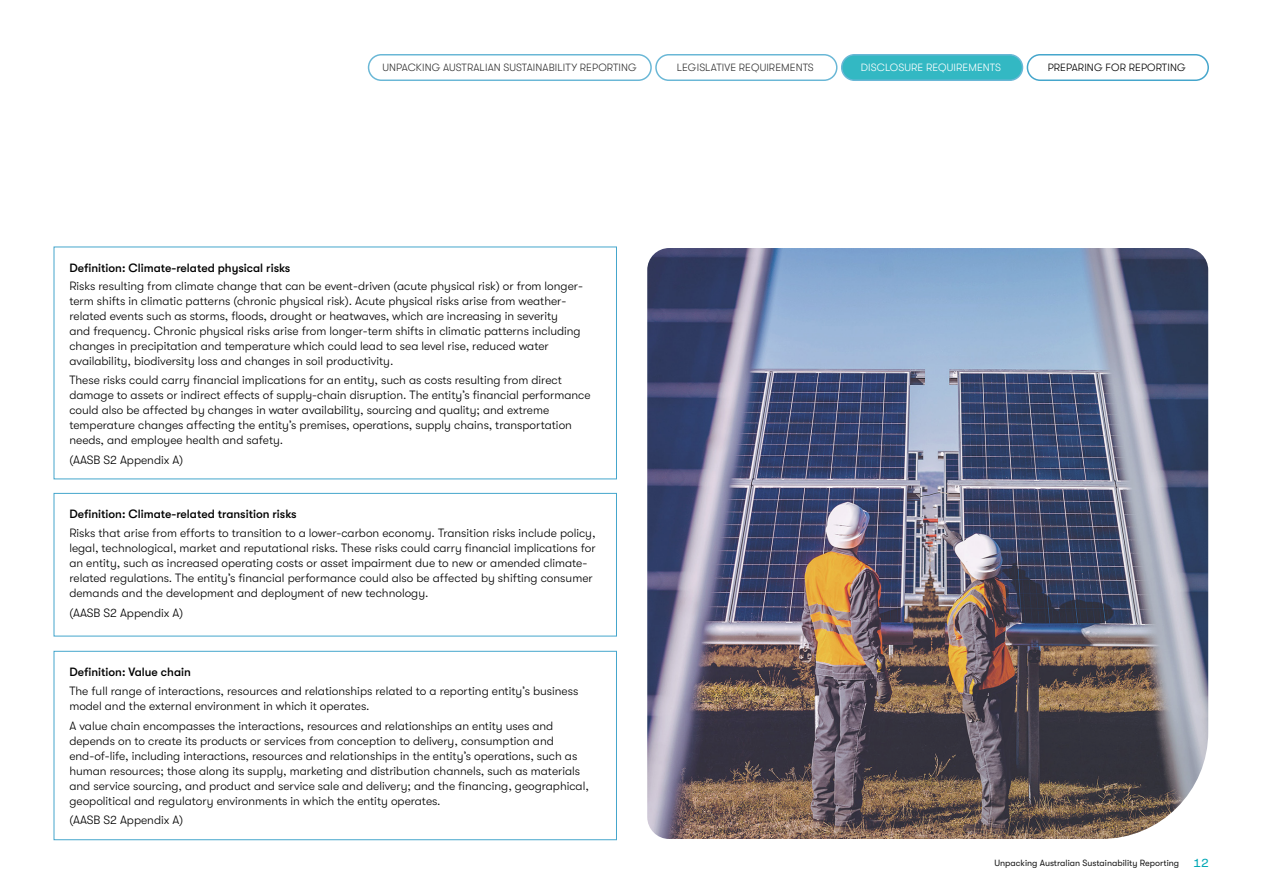
<style>
.page{position:relative;width:1263px;height:893px;background:#fff}
.page>*{position:absolute;margin:0;border:0;box-sizing:border-box;transform-origin:0 0}
.t1{font:300 12px/15px "GT Walsheim";color:#000}
.t2{font:500 12px "GT Walsheim";color:#000}
.t3{font:300 10.5px "GT Walsheim";letter-spacing:.01em;color:#000}
.t4{font:300 10.5px "GT Walsheim";letter-spacing:.01em;color:#fff}
.t5{font:9px "GT Walsheim";color:#1a1a1a}
.s1{font-size:12px;color:#00a7b5}
</style>
<div class="page">
<div style="left:54px;top:493px;width:563px;height:143px;border:1px solid #45a6cc"></div>
<div style="left:54px;top:651px;width:563px;height:189px;border:1px solid #45a6cc"></div>
<img style="left:647px;top:248px;width:561px;height:591px">
<div style="left:842px;top:55px;width:180px;height:25px;background:#33b8c3;border-radius:13px"></div>
<div style="left:841px;top:54px;width:182px;height:27px;border:2px solid #45a6cc;border-radius:13px"></div>
<div style="left:1027px;top:54px;width:182px;height:27px;border:2px solid #45a6cc;border-radius:13px"></div>
<div style="left:655px;top:54px;width:182px;height:27px;border:2px solid #45a6cc;border-radius:13px"></div>
<div style="left:368px;top:54px;width:284px;height:27px;border:2px solid #45a6cc;border-radius:13px"></div>
<p class="t3" style="left:382px;top:62px;width:256px">UNPACKING AUSTRALIAN SUSTAINABILITY REPORTING</p>
<p class="t3" style="left:677px;top:62px;width:139px">LEGISLATIVE REQUIREMENTS</p>
<p class="t4" style="left:861px;top:62px;width:142px">DISCLOSURE REQUIREMENTS</p>
<p class="t3" style="left:1048px;top:62px;width:140px">PREPARING FOR REPORTING</p>
<p class="t2" style="left:69px;top:261px;width:223px">Definition: Climate-related physical risks</p>
<p class="t1" style="left:69px;top:278px;width:515px">Risks resulting from climate change that can be event-driven (acute physical risk) or from longer&shy;term shifts in climatic patterns (chronic physical risk). Acute physical risks arise from weather&shy;related events such as storms, floods, drought or heatwaves, which are increasing in severity<br>and frequency. Chronic physical risks arise from longer-term shifts in climatic patterns including changes in precipitation and temperature which could lead to sea level rise, reduced water availability, biodiversity loss and changes in soil productivity.</p>
<p class="t1" style="left:69px;top:372px;width:523px">These risks could carry financial implications for an entity, such as costs resulting from direct damage to assets or indirect effects of supply-chain disruption. The entity’s financial performance could also be affected by changes in water availability, sourcing and quality; and extreme temperature changes affecting the entity’s premises, operations, supply chains, transportation needs, and employee health and safety.</p>
<p class="t1" style="left:69px;top:452px;width:115px">(AASB S2 Appendix A)</p>
<p class="t2" style="left:69px;top:507px;width:229px">Definition: Climate-related transition risks</p>
<p class="t1" style="left:69px;top:526px;width:528px">Risks that arise from efforts to transition to a lower-carbon economy. Transition risks include policy, legal, technological, market and reputational risks. These risks could carry financial implications for an entity, such as increased operating costs or asset impairment due to new or amended climate&shy;related regulations. The entity’s financial performance could also be affected by shifting consumer demands and the development and deployment of new technology.</p>
<p class="t1" style="left:69px;top:605px;width:115px">(AASB S2 Appendix A)</p>
<p class="t2" style="left:69px;top:665px;width:123px">Definition: Value chain</p>
<p class="t1" style="left:69px;top:684px;width:510px">The full range of interactions, resources and relationships related to a reporting entity’s business model and the external environment in which it operates.</p>
<p class="t1" style="left:69px;top:718px;width:521px">A value chain encompasses the interactions, resources and relationships an entity uses and depends on to create its products or services from conception to delivery, consumption and end-of-life, including interactions, resources and relationships in the entity’s operations, such as human resources; those along its supply, marketing and distribution channels, such as materials and service sourcing, and product and service sale and delivery; and the financing, geographical, geopolitical and regulatory environments in which the entity operates.</p>
<p class="t1" style="left:69px;top:813px;width:115px">(AASB S2 Appendix A)</p>
<p class="t5" style="left:994px;top:858px;width:216px">Unpacking Australian Sustainability Reporting <span class="s1">12</span></p>
</div>
